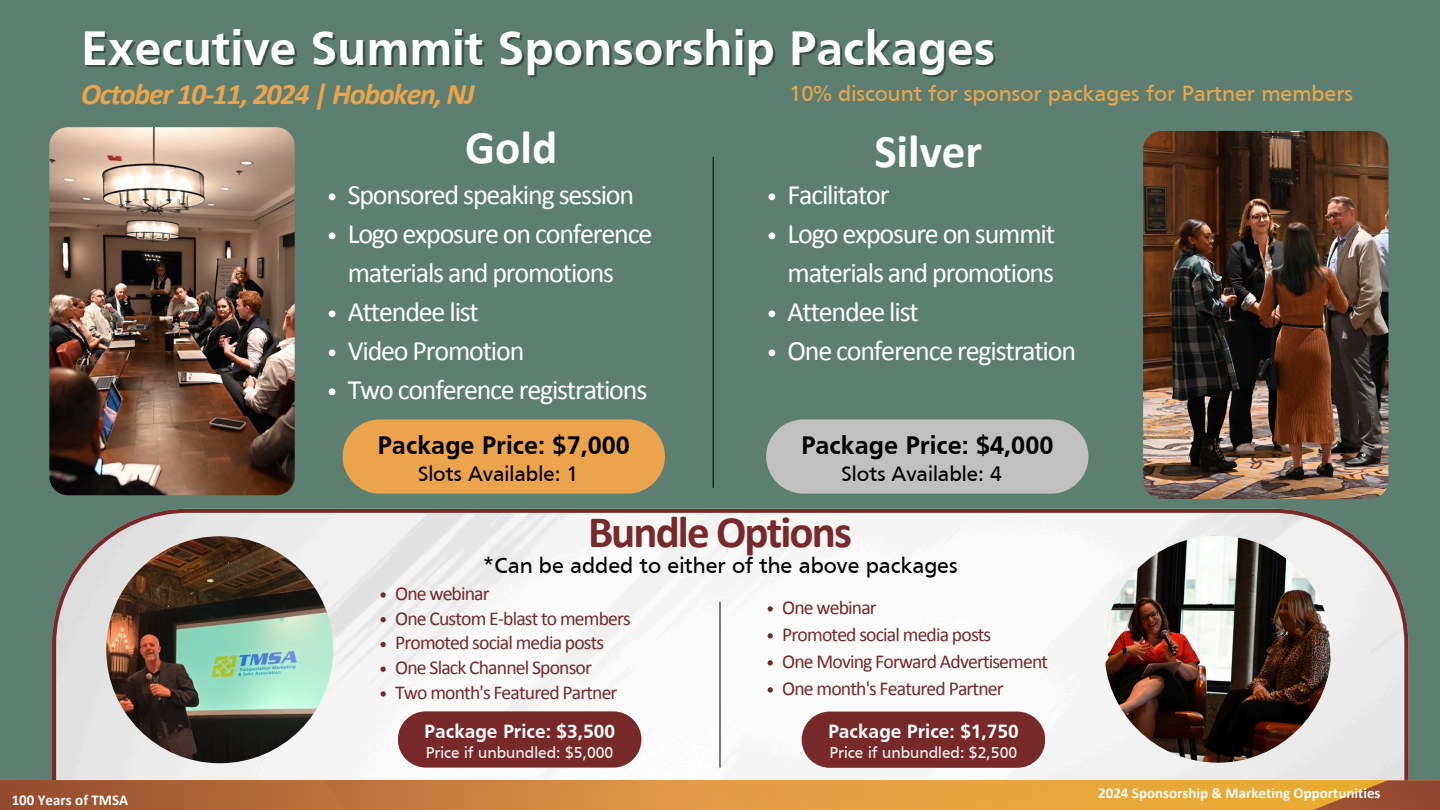
<style>
.page{position:relative;width:1440px;height:810px;background:#5c7f71}
.page>*{position:absolute;margin:0;border:0;box-sizing:border-box;transform-origin:0 0}
.t1{font:700 50px "Frutiger";color:#fff}
.t2{font:700 47px "Calibri";color:#fff}
.t3{font:700 45px "Calibri";letter-spacing:-.04em;color:#772a29}
.t4{font:italic 700 30px "Calibri";letter-spacing:-.04em;color:#eba44c}
.t5{font:28px/39px "Calibri";letter-spacing:-.045em;color:#fff}
.t6{font:700 26.3px "Frutiger";color:#000}
.t7{font:22.7px "Frutiger";color:#eba44c}
.t8{font:22.7px "Frutiger";color:#000}
.t9{font:21.7px "Frutiger";color:#000}
.t10{font:700 19.8px "Frutiger";color:#fff}
.t11{font:19.7px "Calibri";letter-spacing:-.045em;color:#772a29}
.t12{font:16.4px "Frutiger";color:#f3f2f2}
.t13{font:700 15px "Calibri";color:#fbfbfb}
</style>
<div class="page">
<svg style="left:52px;top:509px;width:1356px;height:271px;background:#ebeaea"></svg>
<img style="left:1104px;top:536px;width:227px;height:227px;border-radius:50%">
<img style="left:106px;top:536px;width:227px;height:227px;border-radius:50%">
<div style="left:398px;top:711px;width:243px;height:57px;background:#772a29;border-radius:28px"></div>
<div style="left:802px;top:712px;width:243px;height:56px;background:#772a29;border-radius:28px"></div>
<hr style="left:720px;top:602px;width:1px;height:166px;background:#000">
<img style="left:49px;top:127px;width:246px;height:368px;border-radius:19px">
<img style="left:1143px;top:131px;width:245px;height:368px;border-radius:19px">
<div style="left:343px;top:419px;width:322px;height:75px;background:#eba44c;border-radius:37px"></div>
<svg style="left:769px;top:193px;width:6px;height:7px"></svg>
<svg style="left:769px;top:232px;width:6px;height:7px"></svg>
<svg style="left:769px;top:310px;width:6px;height:7px"></svg>
<svg style="left:769px;top:349px;width:6px;height:7px"></svg>
<div style="left:766px;top:419px;width:322px;height:75px;background:#c0c0c0;border-radius:37px"></div>
<hr style="left:713px;top:157px;width:1px;height:331px;background:#000">
<svg style="left:0;top:780px;width:1440px;height:30px;background:#cd873b"></svg>
<svg style="left:329px;top:193px;width:6px;height:7px"></svg>
<svg style="left:329px;top:232px;width:6px;height:7px"></svg>
<svg style="left:329px;top:310px;width:6px;height:7px"></svg>
<svg style="left:329px;top:349px;width:6px;height:7px"></svg>
<svg style="left:329px;top:388px;width:6px;height:7px"></svg>
<svg style="left:381px;top:592px;width:5px;height:6px"></svg>
<svg style="left:381px;top:617px;width:5px;height:5px"></svg>
<svg style="left:381px;top:642px;width:5px;height:5px"></svg>
<svg style="left:381px;top:667px;width:5px;height:5px"></svg>
<svg style="left:381px;top:691px;width:5px;height:6px"></svg>
<svg style="left:768px;top:606px;width:5px;height:6px"></svg>
<svg style="left:768px;top:633px;width:5px;height:6px"></svg>
<svg style="left:768px;top:660px;width:5px;height:6px"></svg>
<svg style="left:768px;top:687px;width:5px;height:6px"></svg>
<p class="t1" style="left:81px;top:28px;width:916px">Executive Summit Sponsorship Packages</p>
<p class="t4" style="left:81px;top:81px;width:395px">October 10-11, 2024 | Hoboken, NJ</p>
<p class="t7" style="left:789px;top:85px;width:566px">10% discount for sponsor packages for Partner members</p>
<p class="t2" style="left:465px;top:128px;width:93px">Gold</p>
<p class="t5" style="left:348px;top:177px;width:288px">Sponsored speaking session</p>
<p class="t5" style="left:348px;top:216px;width:306px">Logo exposure on conference materials and promotions</p>
<h5 class="t5" style="left:348px;top:294px;width:133px">Attendee list</h5>
<h6 class="t5" style="left:348px;top:333px;width:178px">Video Promotion</h6>
<p class="t5" style="left:348px;top:372px;width:301px">Two conference registrations</p>
<p class="t6" style="left:378px;top:435px;width:254px">Package Price: $7,000</p>
<h2 class="t9" style="left:418px;top:465px;width:162px">Slots Available: 1</h2>
<p class="t2" style="left:874px;top:131px;width:109px">Silver</p>
<h5 class="t5" style="left:788px;top:177px;width:104px">Facilitator</h5>
<h6 class="t5" style="left:788px;top:216px;width:269px">Logo exposure on summit materials and promotions</h6>
<h1 class="t5" style="left:788px;top:294px;width:133px">Attendee list</h1>
<p class="t5" style="left:788px;top:333px;width:290px">One conference registration</p>
<h6 class="t6" style="left:801px;top:435px;width:254px">Package Price: $4,000</h6>
<p class="t9" style="left:842px;top:465px;width:162px">Slots Available: 4</p>
<p class="t3" style="left:588px;top:513px;width:265px">Bundle Options</p>
<p class="t8" style="left:482px;top:556px;width:477px">*Can be added to either of the above packages</p>
<p class="t13" style="left:12px;top:794px;width:118px">100 Years of TMSA</p>
<p class="t11" style="left:395px;top:585px;width:96px">One webinar</p>
<p class="t11" style="left:395px;top:610px;width:237px">One Custom E-blast to members</p>
<p class="t11" style="left:395px;top:635px;width:211px">Promoted social media posts</p>
<p class="t11" style="left:395px;top:659px;width:198px">One Slack Channel Sponsor</p>
<p class="t11" style="left:395px;top:684px;width:224px">Two month's Featured Partner</p>
<h1 class="t10" style="left:424px;top:723px;width:192px">Package Price: $3,500</h1>
<p class="t12" style="left:426px;top:746px;width:189px">Price if unbundled: $5,000</p>
<p class="t11" style="left:782px;top:599px;width:96px">One webinar</p>
<p class="t11" style="left:782px;top:626px;width:211px">Promoted social media posts</p>
<p class="t11" style="left:782px;top:653px;width:267px">One Moving Forward Advertisement</p>
<p class="t11" style="left:782px;top:680px;width:223px">One month's Featured Partner</p>
<p class="t10" style="left:828px;top:723px;width:192px">Package Price: $1,750</p>
<p class="t12" style="left:830px;top:746px;width:189px">Price if unbundled: $2,500</p>
<p class="t13" style="left:1098px;top:787px;width:284px">2024 Sponsorship &amp; Marketing Opportunities</p>
</div>
